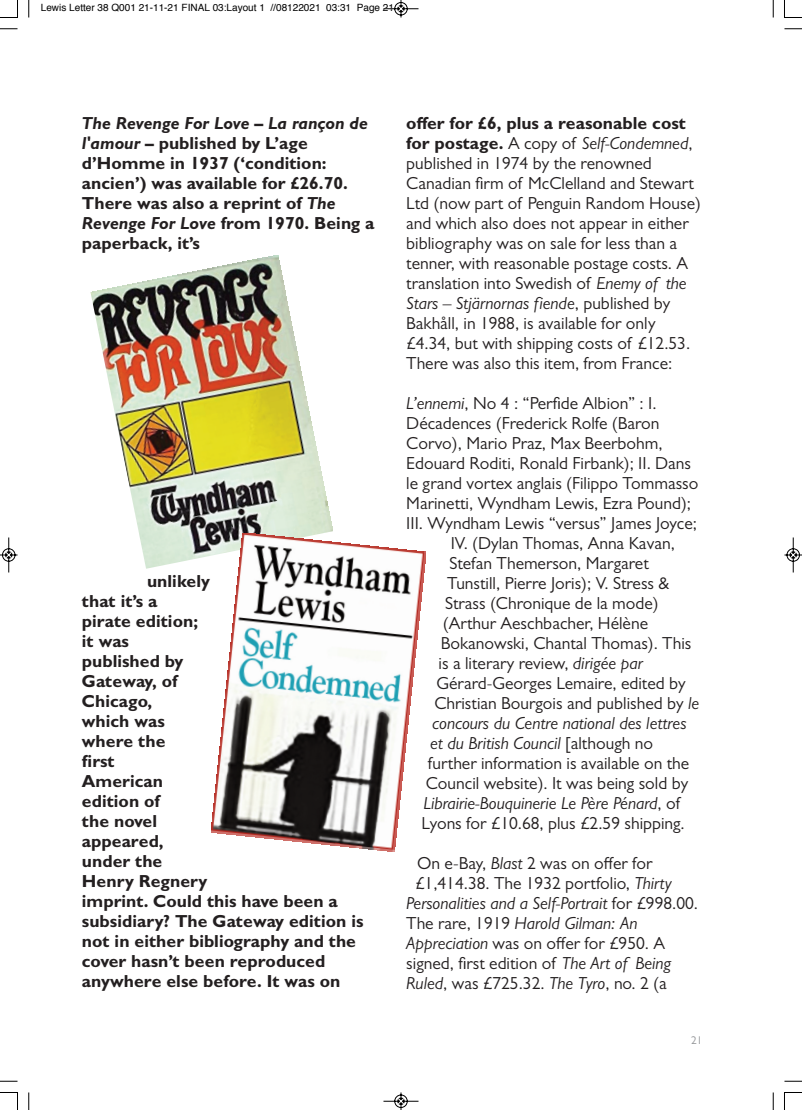
<style>
.page{position:relative;width:802px;height:1110px;background:#fff}
.page>*{position:absolute;margin:0;border:0;box-sizing:border-box;transform-origin:0 0}
.t1{font:17.5px/20px "Gill Sans";color:#231f20}
.t2{font:700 17.5px/20px "Gill Sans";color:#231f20}
.t3{font:italic 17.5px "Gill Sans";color:#231f20}
.t4{font:11.25px "Gill Sans";color:#939598}
.t5{font:10px "Helvetica";color:#000}
.s1{font-style:italic}
.s2{font-weight:700}
.s3{font-style:normal}
</style>
<div class="page">
<img style="left:90px;top:255px;width:243px;height:314px">
<img style="left:211px;top:533px;width:214px;height:319px">
<svg style="left:28px;top:0;width:2px;height:18px"></svg>
<svg style="left:0;top:28px;width:18px;height:2px"></svg>
<svg style="left:773px;top:0;width:1px;height:18px"></svg>
<svg style="left:784px;top:28px;width:18px;height:2px"></svg>
<svg style="left:28px;top:1092px;width:2px;height:18px"></svg>
<svg style="left:0;top:1081px;width:18px;height:1px"></svg>
<svg style="left:773px;top:1092px;width:1px;height:18px"></svg>
<svg style="left:784px;top:1081px;width:18px;height:1px"></svg>
<svg style="left:0;top:0;width:18px;height:18px"></svg>
<svg style="left:784px;top:0;width:18px;height:18px"></svg>
<svg style="left:0;top:1092px;width:18px;height:18px"></svg>
<svg style="left:784px;top:1092px;width:18px;height:18px"></svg>
<svg style="left:383px;top:0;width:36px;height:18px"></svg>
<svg style="left:383px;top:1092px;width:36px;height:18px"></svg>
<svg style="left:0;top:537px;width:18px;height:36px"></svg>
<svg style="left:784px;top:537px;width:18px;height:36px"></svg>
<p class="t5" style="left:41px;top:4px;width:354px">Lewis Letter 38 Q001 21-11-21 FINAL 03:Layout 1 //08122021 03:31 Page 21</p>
<p class="t2" style="left:82px;top:115px;width:294px"><span class="s1">The Revenge For Love</span> – <span class="s1">La rançon de l'amour</span> – published by L’age d’Homme in 1937 (‘condition: ancien’) was available for £26.70.<br>There was also a reprint of <span class="s1">The<br>Revenge For Love</span> from 1970. Being a paperback, it’s</p>
<p class="t2" style="left:82px;top:572px;width:283px;text-indent:65px">unlikely<br>that it’s a<br>pirate edition;<br>it was<br>published by<br>Gateway, of<br>Chicago,<br>which was<br>where the<br>first<br>American<br>edition of<br>the novel<br>appeared,<br>under the<br>Henry Regnery<br>imprint. Could this have been a subsidiary? The Gateway edition is not in either bibliography and the cover hasn’t been reproduced anywhere else before. It was on</p>
<p class="t1" style="left:406px;top:115px;width:296px"><span class="s2">offer for £6, plus a reasonable cost for postage.</span> A copy of <span class="s1">Self-Condemned</span>, published in 1974 by the renowned Canadian firm of McClelland and Stewart Ltd (now part of Penguin Random House) and which also does not appear in either bibliography was on sale for less than a tenner, with reasonable postage costs. A translation into Swedish of <span class="s1">Enemy of the Stars</span> – <span class="s1">Stjärnornas fiende</span>, published by Bakhåll, in 1988, is available for only £4.34, but with shipping costs of £12.53.<br>There was also this item, from France:</p>
<p class="t1" style="left:406px;top:395px;width:252px"><span class="s1">L’ennemi</span>, No 4 : “Perfide Albion” : I.</p>
<p class="t1" style="left:406px;top:415px;width:255px">Décadences (Frederick Rolfe (Baron</p>
<p class="t1" style="left:406px;top:435px;width:258px">Corvo), Mario Praz, Max Beerbohm,</p>
<p class="t1" style="left:406px;top:455px;width:286px">Edouard Roditi, Ronald Firbank); II. Dans</p>
<p class="t1" style="left:406px;top:475px;width:294px">le grand vortex anglais (Filippo Tommasso</p>
<p class="t1" style="left:406px;top:495px;width:286px">Marinetti, Wyndham Lewis, Ezra Pound);</p>
<p class="t1" style="left:406px;top:515px;width:292px">III. Wyndham Lewis “versus” James Joyce;</p>
<p class="t1" style="left:451px;top:535px;width:226px">IV. (Dylan Thomas, Anna Kavan,</p>
<p class="t1" style="left:449px;top:555px;width:201px">Stefan Themerson, Margaret</p>
<p class="t1" style="left:447px;top:575px;width:224px">Tunstill, Pierre Joris); V. Stress &amp;</p>
<p class="t1" style="left:445px;top:595px;width:215px">Strass (Chronique de la mode)</p>
<p class="t1" style="left:443px;top:615px;width:207px">(Arthur Aeschbacher, Hélène</p>
<p class="t1" style="left:441px;top:635px;width:252px">Bokanowski, Chantal Thomas). This</p>
<p class="t1" style="left:438px;top:655px;width:205px">is a literary review, <span class="s1">dirigée par</span></p>
<p class="t1" style="left:436px;top:675px;width:251px">Gérard-Georges Lemaire, edited by</p>
<p class="t1" style="left:434px;top:695px;width:266px">Christian Bourgois and published by <span class="s1">le</span></p>
<p class="t3" style="left:432px;top:717px;width:256px">concours du Centre national des lettres</p>
<p class="t3" style="left:430px;top:737px;width:224px">et du British Council <span class="s3">[although no</span></p>
<p class="t1" style="left:428px;top:755px;width:263px">further information is available on the</p>
<p class="t1" style="left:426px;top:775px;width:264px">Council website). It was being sold by</p>
<p class="t3" style="left:423px;top:797px;width:258px">Librairie-Bouquinerie Le Père Pénard<span class="s3">, of</span></p>
<p class="t1" style="left:421px;top:815px;width:264px">Lyons for £10.68, plus £2.59 shipping.</p>
<p class="t1" style="left:417px;top:855px;width:237px">On e-Bay, <span class="s1">Blast</span> 2 was on offer for</p>
<p class="t1" style="left:415px;top:875px;width:258px">£1,414.38. The 1932 portfolio, <span class="s1">Thirty</span></p>
<p class="t3" style="left:406px;top:897px;width:293px">Personalities and a Self-Portrait <span class="s3">for £998.00.</span></p>
<p class="t3" style="left:406px;top:917px;width:232px"><span class="s3">The rare, 1919</span> Harold Gilman: An</p>
<p class="t1" style="left:406px;top:935px;width:260px"><span class="s1">Appreciation</span> was on offer for £950. A</p>
<p class="t1" style="left:406px;top:955px;width:266px">signed, first edition of <span class="s1">The Art of Being</span></p>
<p class="t1" style="left:406px;top:975px;width:262px"><span class="s1">Ruled</span>, was £725.32. <span class="s1">The Tyro</span>, no. 2 (a</p>
<p class="t4" style="left:691px;top:1036px;width:13px">21</p>
</div>
